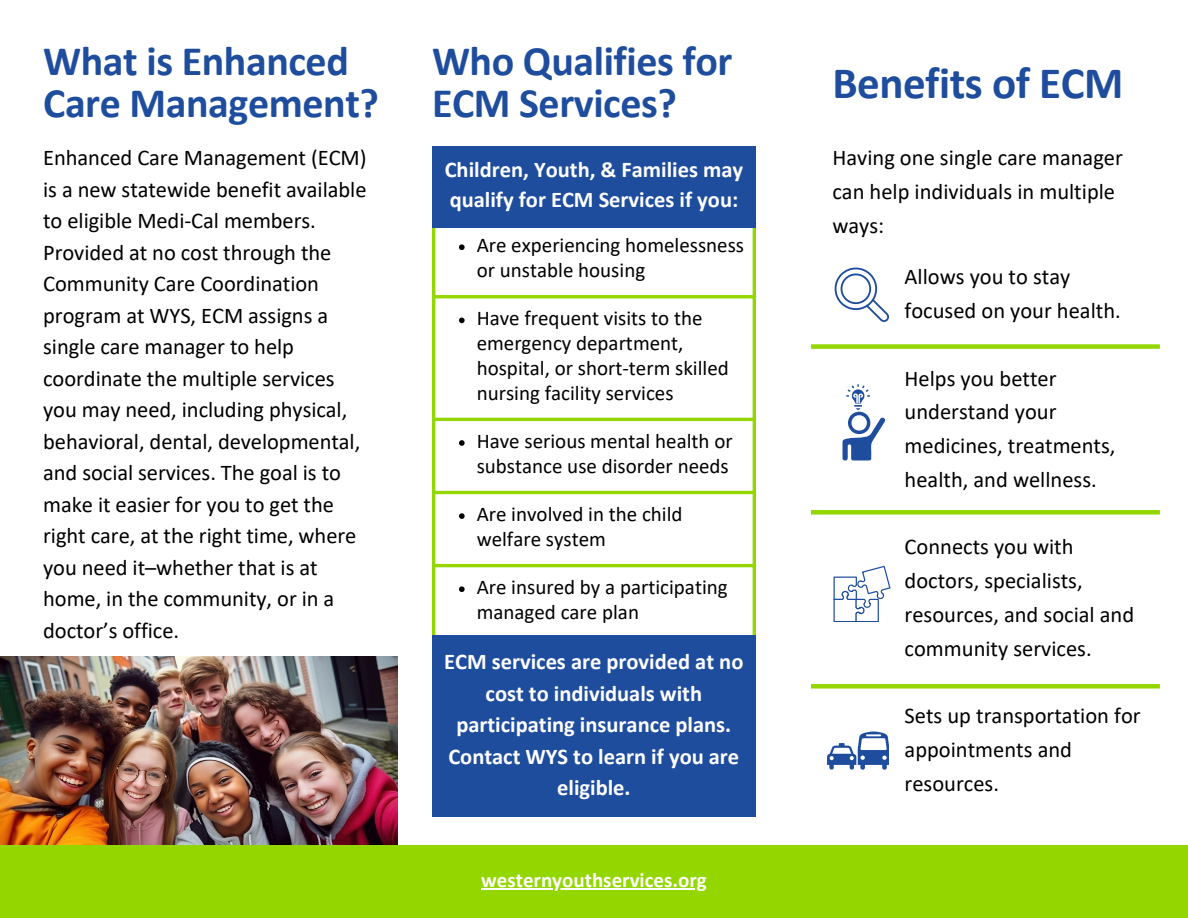
<style>
.page{position:relative;width:1188px;height:918px;background:#fff}
.page>*{position:absolute;margin:0;border:0;box-sizing:border-box;transform-origin:0 0}
.t1{font:700 45px "Calibri";letter-spacing:-.01em;color:#1f4d9e}
.t2{font:700 42px/41.7px "Calibri";letter-spacing:-.01em;color:#1f4d9e}
.t3{font:22.5px/31.5px "Calibri";color:#000001}
.t4{font:700 22.5px/31.5px "Calibri";color:#fff}
.t5{font:21px/24.8px "Calibri";color:#000001}
.t6{font:700 21px "Calibri";color:#fff}
</style>
<div class="page">
<svg style="left:459px;top:244px;width:6px;height:6px"></svg>
<svg style="left:459px;top:318px;width:6px;height:5px"></svg>
<svg style="left:459px;top:440px;width:6px;height:6px"></svg>
<svg style="left:459px;top:513px;width:6px;height:6px"></svg>
<svg style="left:459px;top:586px;width:6px;height:6px"></svg>
<hr style="left:432px;top:225px;width:3px;height:412px;background:#94d600">
<hr style="left:753px;top:225px;width:3px;height:412px;background:#94d600">
<hr style="left:432px;top:295px;width:324px;height:3px;background:#94d600">
<hr style="left:432px;top:418px;width:324px;height:3px;background:#94d600">
<hr style="left:432px;top:491px;width:324px;height:3px;background:#94d600">
<hr style="left:432px;top:564px;width:324px;height:3px;background:#94d600">
<div style="left:432px;top:146px;width:324px;height:81px;background:#1f4d9e"></div>
<svg style="left:834px;top:267px;width:55px;height:55px"></svg>
<svg style="left:833px;top:566px;width:57px;height:56px"></svg>
<svg style="left:827px;top:731px;width:62px;height:39px"></svg>
<div style="left:432px;top:635px;width:324px;height:182px;background:#1f4d9e"></div>
<img style="left:0;top:656px;width:398px;height:190px">
<div style="left:0;top:846px;width:1188px;height:72px;background:#94d600"></div>
<svg style="left:842px;top:384px;width:43px;height:76px"></svg>
<div style="left:811px;top:344px;width:349px;height:5px;background:#94d600"></div>
<div style="left:811px;top:510px;width:349px;height:5px;background:#94d600"></div>
<div style="left:811px;top:684px;width:349px;height:5px;background:#94d600"></div>
<hr style="left:481px;top:888px;width:226px;height:1px;background:#fff">
<p class="t2" style="left:43px;top:44px;width:337px">What is Enhanced<br>Care Management?</p>
<p class="t2" style="left:432px;top:44px;width:302px">Who Qualifies for<br>ECM Services?</p>
<p class="t1" style="left:832px;top:64px;width:293px">Benefits of ECM</p>
<p class="t3" style="left:43px;top:144px;width:325px">Enhanced Care Management (ECM) is a new statewide benefit available to eligible Medi-Cal members.<br>Provided at no cost through the<br>Community Care Coordination program at WYS, ECM assigns a single care manager to help coordinate the multiple services you may need, including physical, behavioral, dental, developmental, and social services. The goal is to make it easier for you to get the right care, at the right time, where you need it–whether that is at home, in the community, or in a doctor’s office.</p>
<p class="t3" style="left:832px;top:143px;width:292px;line-height:33.8px">Having one single care manager can help individuals in multiple ways:</p>
<p class="t4" style="left:445px;top:156px;width:300px;line-height:30.3px">Children, Youth, &amp; Families may qualify for ECM Services if you:</p>
<h1 class="t5" style="left:477px;top:235px;width:269px">Are experiencing homelessness or unstable housing</h1>
<h1 class="t5" style="left:477px;top:308px;width:254px">Have frequent visits to the emergency department, hospital, or short-term skilled nursing facility services</h1>
<h1 class="t5" style="left:477px;top:430px;width:258px">Have serious mental health or substance use disorder needs</h1>
<p class="t5" style="left:477px;top:504px;width:207px">Are involved in the child welfare system</p>
<p class="t5" style="left:477px;top:577px;width:253px">Are insured by a participating managed care plan</p>
<p class="t3" style="left:905px;top:262px;width:218px;line-height:33.8px">Allows you to stay focused on your health.</p>
<p class="t3" style="left:905px;top:363px;width:213px;line-height:33.8px">Helps you better understand your medicines, treatments, health, and wellness.</p>
<p class="t3" style="left:905px;top:532px;width:231px;line-height:33.8px">Connects you with doctors, specialists, resources, and social and community services.</p>
<p class="t4" style="left:444px;top:648px;width:301px;text-align:center">ECM services are provided at no cost to individuals with participating insurance plans.<br>Contact WYS to learn if you are eligible.</p>
<p class="t3" style="left:905px;top:701px;width:238px;line-height:33.8px">Sets up transportation for appointments and resources.</p>
<p class="t6" style="left:481px;top:871px;width:227px">westernyouthservices.org</p>
</div>
